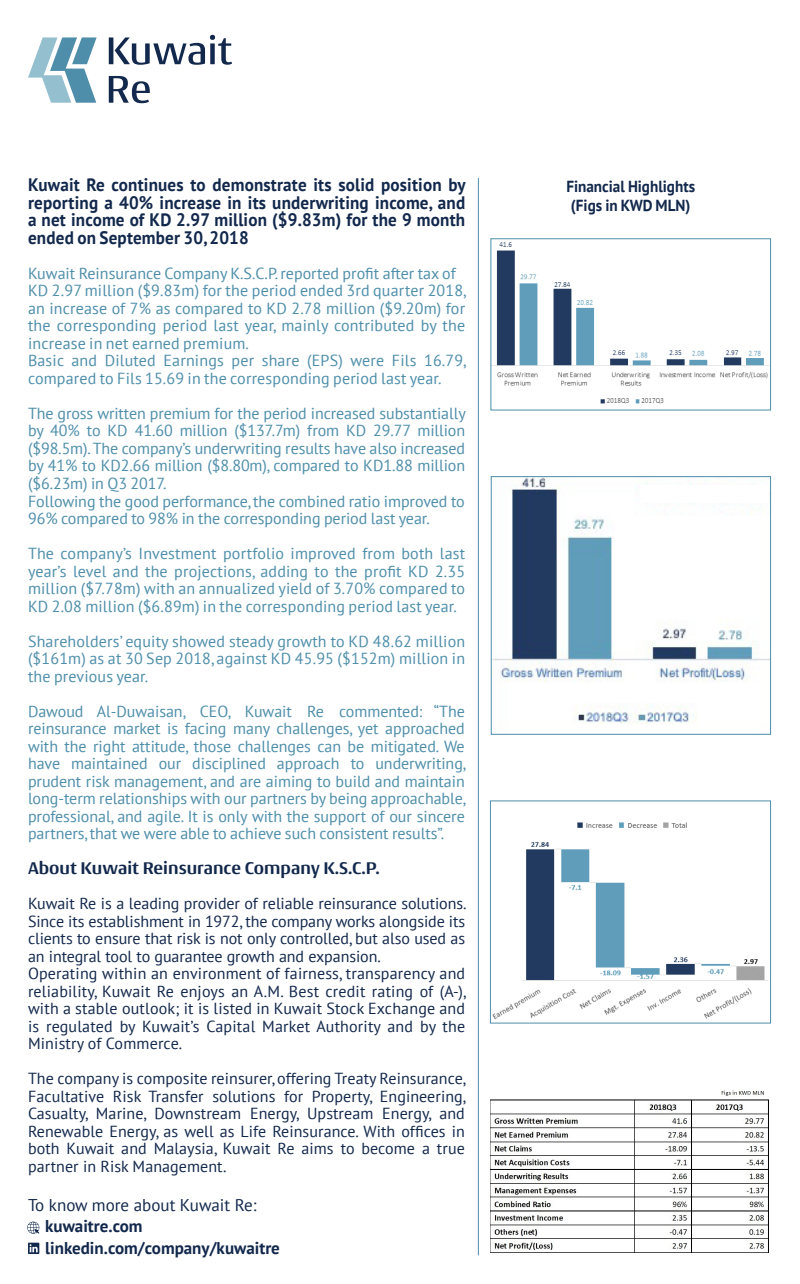
<style>
.page{position:relative;width:800px;height:1284px;background:#fff}
.page>*{position:absolute;margin:0;border:0;box-sizing:border-box;transform-origin:0 0}
.t1{font:700 18px/17.5px "PT Sans";letter-spacing:.01em;color:#12284c;text-align:justify;scale:.95 1}
.t2{font:700 18px "Conto";color:#12284c}
.t3{font:700 17px/21.5px "PT Sans";color:#12284c}
.t4{font:17px "PT Sans";color:#12284c}
.t5{font:16px/17.5px "PT Sans";color:#4e8eaa;text-align:justify}
.t6{font:16px/17.5px "PT Sans";color:#12284c}
.t7{font:700 16px/19.2px "PT Sans";color:#12284c;scale:.95 1}
</style>
<div class="page">
<svg style="left:109px;top:35px;width:123px;height:30px"></svg>
<svg style="left:109px;top:76px;width:41px;height:27px"></svg>
<svg style="left:28px;top:37px;width:69px;height:66px"></svg>
<img style="left:491px;top:1090px;width:278px;height:163px">
<img style="left:492px;top:822px;width:276px;height:197px">
<div style="left:490px;top:800px;width:281px;height:223px;border:1px solid #4e8eaa"></div>
<img style="left:493px;top:478px;width:276px;height:246px">
<div style="left:491px;top:476px;width:280px;height:258px;border:1px solid #4e8eaa"></div>
<img style="left:492px;top:242px;width:277px;height:162px">
<div style="left:490px;top:238px;width:281px;height:172px;border:1px solid #4e8eaa"></div>
<hr style="left:478px;top:178px;width:1px;height:1076px;background:#4e8eaa">
<svg style="left:28px;top:1242px;width:11px;height:11px"></svg>
<svg style="left:27px;top:1221px;width:12px;height:12px"></svg>
<div style="left:703px;top:240px;width:66px;height:13px;background:#fff"></div>
<div style="left:640px;top:484px;width:129px;height:18px;background:#fff"></div>
<p class="t1" style="left:28px;top:176px;width:462px">Kuwait Re continues to demonstrate its solid position by reporting a 40% increase in its underwriting income, and a net income of KD 2.97 million ($9.83m) for the 9 month ended on September 30, 2018</p>
<p class="t5" style="left:28px;top:264px;width:440px;text-align:left">Kuwait Reinsurance Company K.S.C.P. reported profit after tax of KD 2.97 million ($9.83m) for the period ended 3rd quarter 2018, an increase of 7% as compared to KD 2.78 million ($9.20m) for the corresponding period last year, mainly contributed by the increase in net earned premium.<br>Basic and Diluted Earnings per share (EPS) were Fils 16.79, compared to Fils 15.69 in the corresponding period last year.</p>
<p class="t5" style="left:28px;top:404px;width:439px;text-align:left">The gross written premium for the period increased substantially by 40% to KD 41.60 million ($137.7m) from KD 29.77 million ($98.5m). The company’s underwriting results have also increased by 41% to KD2.66 million ($8.80m), compared to KD1.88 million ($6.23m) in Q3 2017.<br>Following the good performance, the combined ratio improved to 96% compared to 98% in the corresponding period last year.</p>
<p class="t5" style="left:28px;top:544px;width:439px">The company’s Investment portfolio improved from both last year’s level and the projections, adding to the profit KD 2.35 million ($7.78m) with an annualized yield of 3.70% compared to KD 2.08 million ($6.89m) in the corresponding period last year.</p>
<p class="t5" style="left:28px;top:631px;width:439px">Shareholders’ equity showed steady growth to KD 48.62 million ($161m) as at 30 Sep 2018, against KD 45.95 ($152m) million in the previous year.</p>
<p class="t5" style="left:28px;top:701px;width:440px">Dawoud Al-Duwaisan, CEO, Kuwait Re commented: “The reinsurance market is facing many challenges, yet approached with the right attitude, those challenges can be mitigated. We have maintained our disciplined approach to underwriting, prudent risk management, and are aiming to build and maintain long-term relationships with our partners by being approachable, professional, and agile. It is only with the support of our sincere partners, that we were able to achieve such consistent results”.</p>
<p class="t2" style="left:28px;top:856px;width:353px">About Kuwait Reinsurance Company K.S.C.P.</p>
<p class="t6" style="left:28px;top:894px;width:440px">Kuwait Re is a leading provider of reliable reinsurance solutions.<br>Since its establishment in 1972, the company works alongside its clients to ensure that risk is not only controlled, but also used as an integral tool to guarantee growth and expansion.<br>Operating within an environment of fairness, transparency and reliability, Kuwait Re enjoys an A.M. Best credit rating of (A-), with a stable outlook; it is listed in Kuwait Stock Exchange and is regulated by Kuwait’s Capital Market Authority and by the Ministry of Commerce.</p>
<p class="t6" style="left:28px;top:1069px;width:440px;text-align:justify">The company is composite reinsurer, offering Treaty Reinsurance, Facultative Risk Transfer solutions for Property, Engineering, Casualty, Marine, Downstream Energy, Upstream Energy, and Renewable Energy, as well as Life Reinsurance. With offices in both Kuwait and Malaysia, Kuwait Re aims to become a true partner in Risk Management.</p>
<p class="t4" style="left:28px;top:1193px;width:230px">To know more about Kuwait Re:</p>
<p class="t3" style="left:45px;top:1215px;width:236px">kuwaitre.com linkedin.com/company/kuwaitre</p>
<p class="t7" style="left:566px;top:176px;width:137px">Financial Highlights (Figs in KWD MLN)</p>
</div>
